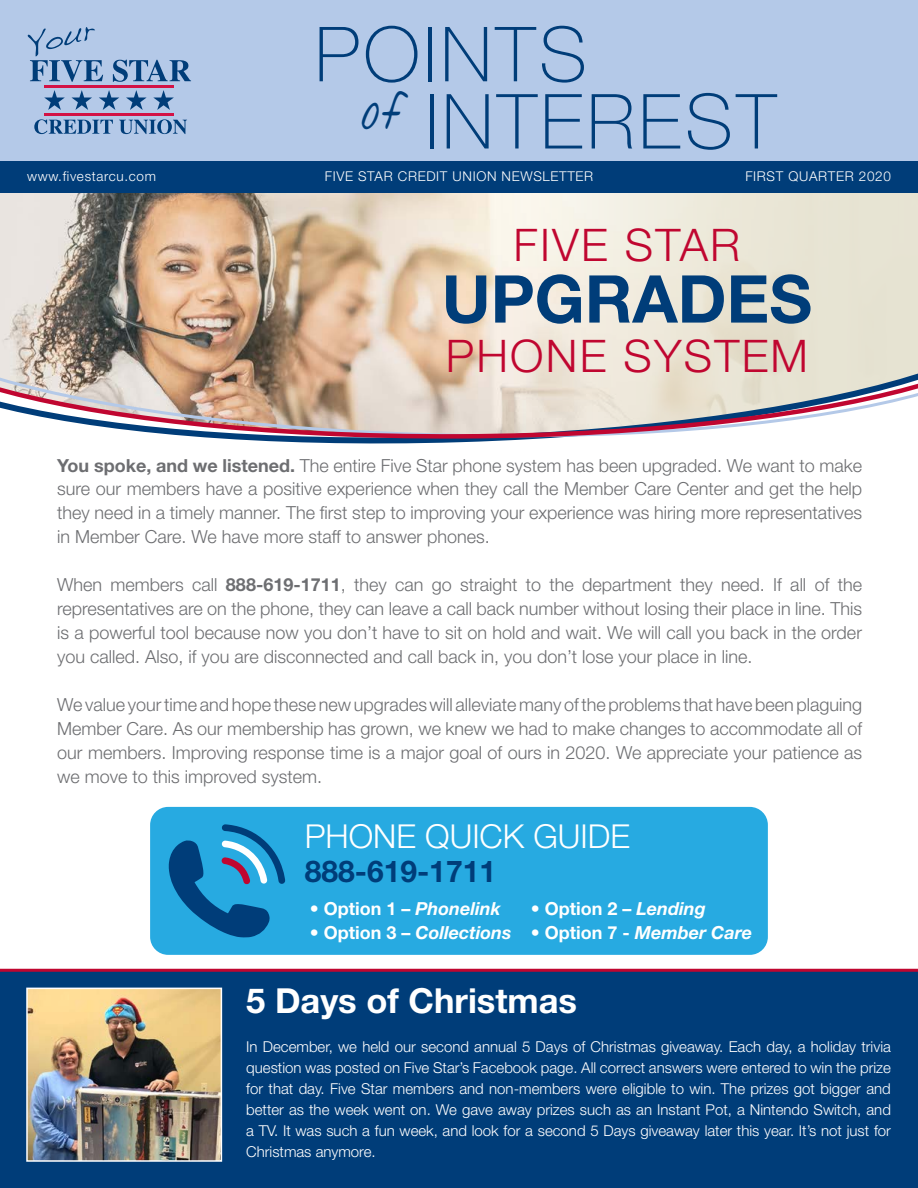
<style>
.page{position:relative;width:918px;height:1188px;background:#fff}
.page>*{position:absolute;margin:0;border:0;box-sizing:border-box;transform-origin:0 0}
.t1{font:100 76.05px/67.2px "Helvetica Neue LT Std";letter-spacing:.05em;color:#003d79}
.t2{font:700 66px "Helvetica Neue LT Std";color:#003d79}
.t3{font:300 45px "Helvetica Neue LT Std";letter-spacing:.05em;color:#c00630}
.t4{font:700 34.5px "Helvetica Neue LT Std";color:#fff}
.t5{font:300 33px "Helvetica Neue LT Std";color:#fff}
.t6{font:700 30px "Helvetica Neue LT Std";color:#003d79}
.t7{font:300 18px/24px "Helvetica Neue LT Std";color:#6d6e71;text-align:justify}
.t8{font:italic 700 18px "Helvetica Neue LT Std";color:#fff}
.t9{font:700 18px "Helvetica Neue LT Std";color:#fff}
.t10{font:300 15px/21px "Helvetica Neue LT Std";color:#fff;text-align:justify}
.t11{font:300 13.5px "Helvetica Neue LT Std";letter-spacing:.05em;color:#fff}
.s1{font-weight:700}
.s2{font-style:italic}
.s3{font-style:normal}
</style>
<div class="page">
<div style="left:150px;top:807px;width:618px;height:148px;background:#27aae1;border-radius:18px"></div>
<div style="left:0;top:969px;width:918px;height:219px;background:#003d79"></div>
<img style="left:0;top:192px;width:918px;height:171px">
<svg style="left:0;top:363px;width:918px;height:81px"></svg>
<svg style="left:0;top:367px;width:918px;height:76px"></svg>
<svg style="left:0;top:375px;width:918px;height:65px"></svg>
<div style="left:0;top:0;width:918px;height:161px;background:#b4c9e8"></div>
<svg style="left:44px;top:90px;width:21px;height:20px"></svg>
<svg style="left:71px;top:90px;width:21px;height:20px"></svg>
<svg style="left:99px;top:90px;width:20px;height:20px"></svg>
<svg style="left:126px;top:90px;width:21px;height:20px"></svg>
<svg style="left:153px;top:90px;width:21px;height:20px"></svg>
<svg style="left:113px;top:60px;width:78px;height:22px"></svg>
<svg style="left:34px;top:119px;width:79px;height:15px"></svg>
<svg style="left:119px;top:119px;width:68px;height:15px"></svg>
<hr style="left:45px;top:85px;width:129px;height:3px;background:#d31245">
<hr style="left:45px;top:113px;width:129px;height:2px;background:#d31245">
<svg style="left:28px;top:27px;width:75px;height:55px"></svg>
<div style="left:0;top:161px;width:918px;height:31px;background:#003d79"></div>
<img style="left:29px;top:991px;width:190px;height:168px">
<div style="left:26px;top:988px;width:196px;height:174px;border:2px solid #fff"></div>
<svg style="left:169px;top:824px;width:116px;height:113px"></svg>
<h1 class="t1" style="left:361px;top:21px;width:416px;text-indent:-47px">POINTS<br><sup>of</sup> INTEREST</h1>
<p class="t11" style="left:27px;top:168px;width:131px">www.fivestarcu.com</p>
<p class="t11" style="left:325px;top:168px;width:270px">FIVE STAR CREDIT UNION NEWSLETTER</p>
<p class="t11" style="left:745px;top:168px;width:147px">FIRST QUARTER 2020</p>
<h3 class="t3" style="left:514px;top:218px;width:228px">FIVE STAR</h3>
<h2 class="t2" style="left:442px;top:258px;width:372px">UPGRADES</h2>
<h3 class="t3" style="left:446px;top:329px;width:364px">PHONE SYSTEM</h3>
<p class="t7" style="left:57px;top:453px;width:806px"><span class="s1">You spoke, and we listened.</span> The entire Five Star phone system has been upgraded. We want to make sure our members have a positive experience when they call the Member Care Center and get the help they need in a timely manner. The first step to improving your experience was hiring more representatives in Member Care. We have more staff to answer phones.</p>
<p class="t7" style="left:57px;top:573px;width:806px">When members call <span class="s1">888-619-1711</span>, they can go straight to the department they need. If all of the representatives are on the phone, they can leave a call back number without losing their place in line. This is a powerful tool because now you don’t have to sit on hold and wait. We will call you back in the order you called. Also, if you are disconnected and call back in, you don’t lose your place in line.</p>
<p class="t7" style="left:57px;top:693px;width:806px">We value your time and hope these new upgrades will alleviate many of the problems that have been plaguing Member Care. As our membership has grown, we knew we had to make changes to accommodate all of our members. Improving response time is a major goal of ours in 2020. We appreciate your patience as we move to this improved system.</p>
<h3 class="t5" style="left:305px;top:816px;width:327px">PHONE QUICK GUIDE</h3>
<h3 class="t6" style="left:305px;top:853px;width:193px">888-619-1711</h3>
<p class="t9" style="left:310px;top:898px;width:193px">• Option 1 – <span class="s2">Phonelink</span></p>
<p class="t8" style="left:531px;top:898px;width:176px">• <span class="s3">Option 2 –</span> Lending</p>
<p class="t8" style="left:310px;top:922px;width:444px"><span class="s3">• Option 3 –</span> Collections • <span class="s3">Option 7 -</span> Member Care</p>
<h3 class="t4" style="left:246px;top:979px;width:332px">5 Days of Christmas</h3>
<p class="t10" style="left:246px;top:1036px;width:646px">In December, we held our second annual 5 Days of Christmas giveaway. Each day, a holiday trivia question was posted on Five Star’s Facebook page. All correct answers were entered to win the prize for that day. Five Star members and non-members were eligible to win. The prizes got bigger and better as the week went on. We gave away prizes such as an Instant Pot, a Nintendo Switch, and a TV. It was such a fun week, and look for a second 5 Days giveaway later this year. It’s not just for Christmas anymore.</p>
</div>
